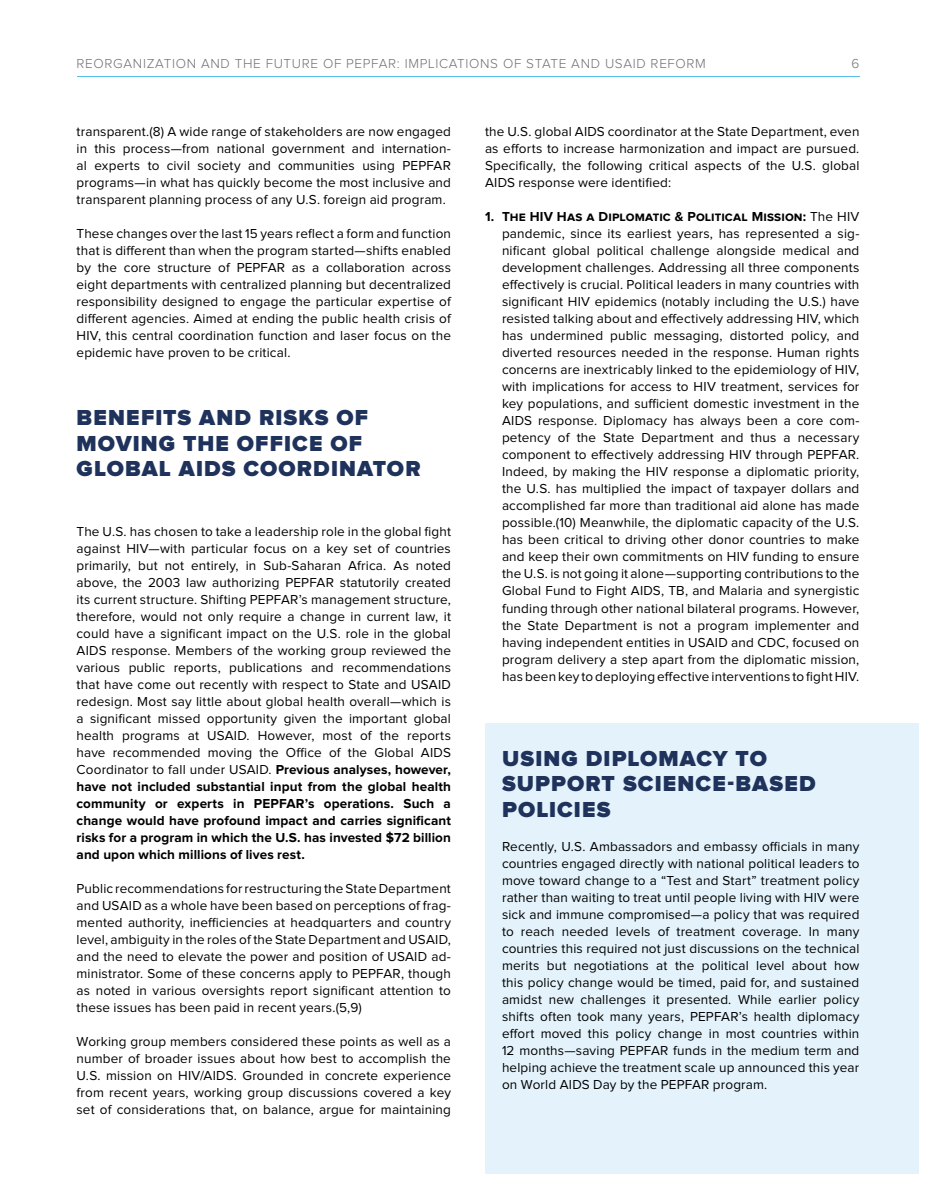
<style>
.page{position:relative;width:936px;height:1191px;background:#fff}
.page>*{position:absolute;margin:0;border:0;box-sizing:border-box;transform-origin:0 0}
.t1{font:900 22.5px/25.5px "Proxima Nova";letter-spacing:.05em;color:#1e325b}
.t2{font:13.5px/17px "Proxima Nova";letter-spacing:.01em;color:#000;text-align:justify}
.t3{font:300 13.5px "Proxima Nova";letter-spacing:.05em;color:#6e6f72}
.s1{font-weight:700}
</style>
<div class="page">
<hr style="left:77px;top:76px;width:782px;height:1px;background:#57bceb">
<div style="left:485px;top:723px;width:433px;height:451px;background:#e4f3fb"></div>
<p class="t3" style="left:77px;top:58px;width:631px">REORGANIZATION AND THE FUTURE OF PEPFAR: IMPLICATIONS OF STATE AND USAID REFORM</p>
<p class="t3" style="left:851px;top:58px;width:9px">6</p>
<p class="t2" style="left:77px;top:124px;width:376px">transparent.(8) A wide range of stakeholders are now engaged in this process—from national government and internation&shy;al experts to civil society and communities using PEPFAR programs—in what has quickly become the most inclusive and transparent planning process of any U.S. foreign aid program.</p>
<p class="t2" style="left:77px;top:226px;width:376px">These changes over the last 15 years reflect a form and function that is different than when the program started—shifts enabled by the core structure of PEPFAR as a collaboration across eight departments with centralized planning but decentralized responsibility designed to engage the particular expertise of different agencies. Aimed at ending the public health crisis of HIV, this central coordination function and laser focus on the epidemic have proven to be critical.</p>
<h1 class="t1" style="left:77px;top:405px;width:345px">BENEFITS AND RISKS OF<br>MOVING THE OFFICE OF<br>GLOBAL AIDS COORDINATOR</h1>
<p class="t2" style="left:77px;top:523px;width:376px">The U.S. has chosen to take a leadership role in the global fight against HIV—with particular focus on a key set of countries primarily, but not entirely, in Sub-Saharan Africa. As noted above, the 2003 law authorizing PEPFAR statutorily created its current structure. Shifting PEPFAR’s management structure, therefore, would not only require a change in current law, it could have a significant impact on the U.S. role in the global AIDS response. Members of the working group reviewed the various public reports, publications and recommendations that have come out recently with respect to State and USAID redesign. Most say little about global health overall—which is a significant missed opportunity given the important global health programs at USAID. However, most of the reports have recommended moving the Office of the Global AIDS Coordinator to fall under USAID. <span class="s1">Previous analyses, however, have not included substantial input from the global health community or experts in PEPFAR’s operations. Such a change would have profound impact and carries significant risks for a program in which the U.S. has invested $72 billion and upon which millions of lives rest.</span></p>
<p class="t2" style="left:77px;top:881px;width:376px">Public recommendations for restructuring the State Department and USAID as a whole have been based on perceptions of frag&shy;mented authority, inefficiencies at headquarters and country level, ambiguity in the roles of the State Department and USAID, and the need to elevate the power and position of USAID ad&shy;ministrator. Some of these concerns apply to PEPFAR, though as noted in various oversights report significant attention to these issues has been paid in recent years.(5,9)</p>
<p class="t2" style="left:77px;top:1034px;width:376px">Working group members considered these points as well as a number of broader issues about how best to accomplish the U.S. mission on HIV/AIDS. Grounded in concrete experience from recent years, working group discussions covered a key set of considerations that, on balance, argue for maintaining</p>
<p class="t2" style="left:485px;top:124px;width:376px">the U.S. global AIDS coordinator at the State Department, even as efforts to increase harmonization and impact are pursued.<br>Specifically, the following critical aspects of the U.S. global AIDS response were identified:</p>
<p class="t2" style="left:502px;top:209px;width:359px;text-indent:-17px"><span class="s1">1. The HIV Has a Diplomatic &amp; Political Mission:</span> The HIV pandemic, since its earliest years, has represented a sig&shy;nificant global political challenge alongside medical and development challenges. Addressing all three components effectively is crucial. Political leaders in many countries with significant HIV epidemics (notably including the U.S.) have resisted talking about and effectively addressing HIV, which has undermined public messaging, distorted policy, and diverted resources needed in the response. Human rights concerns are inextricably linked to the epidemiology of HIV, with implications for access to HIV treatment, services for key populations, and sufficient domestic investment in the AIDS response. Diplomacy has always been a core com&shy;petency of the State Department and thus a necessary component to effectively addressing HIV through PEPFAR.<br>Indeed, by making the HIV response a diplomatic priority, the U.S. has multiplied the impact of taxpayer dollars and accomplished far more than traditional aid alone has made possible.(10) Meanwhile, the diplomatic capacity of the U.S. has been critical to driving other donor countries to make and keep their own commitments on HIV funding to ensure the U.S. is not going it alone—supporting contributions to the Global Fund to Fight AIDS, TB, and Malaria and synergistic funding through other national bilateral programs. However, the State Department is not a program implementer and having independent entities in USAID and CDC, focused on program delivery a step apart from the diplomatic mission, has been key to deploying effective interventions to fight HIV.</p>
<h1 class="t1" style="left:502px;top:745px;width:315px">USING DIPLOMACY TO<br>SUPPORT SCIENCE-BASED<br>POLICIES</h1>
<p class="t2" style="left:502px;top:838px;width:359px">Recently, U.S. Ambassadors and embassy officials in many countries engaged directly with national political leaders to move toward change to a “Test and Start” treatment policy rather than waiting to treat until people living with HIV were sick and immune compromised—a policy that was required to reach needed levels of treatment coverage. In many countries this required not just discussions on the technical merits but negotiations at the political level about how this policy change would be timed, paid for, and sustained amidst new challenges it presented. While earlier policy shifts often took many years, PEPFAR’s health diplomacy effort moved this policy change in most countries within 12 months—saving PEPFAR funds in the medium term and helping achieve the treatment scale up announced this year on World AIDS Day by the PEPFAR program.</p>
</div>
